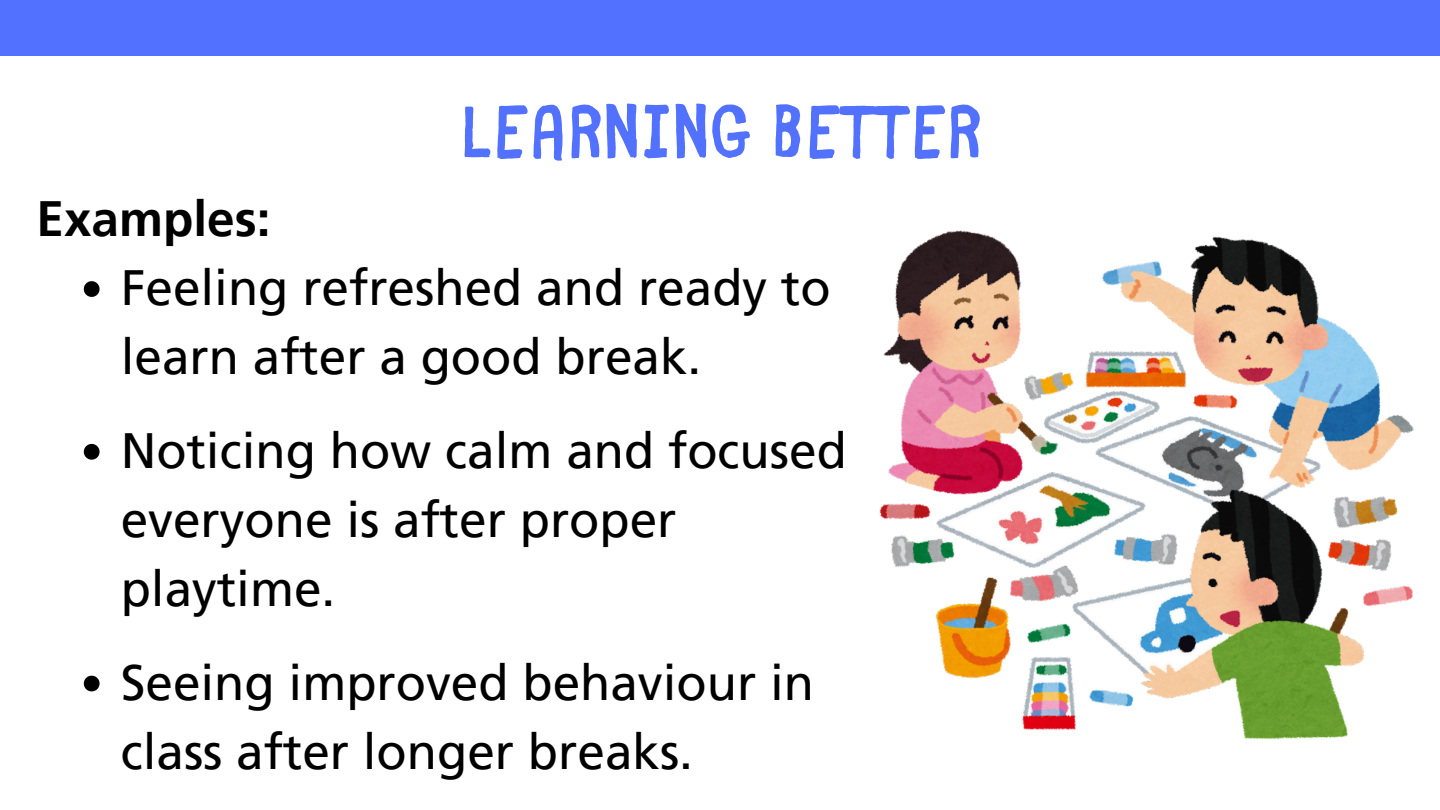
<style>
.page{position:relative;width:1440px;height:810px;background:#fff}
.page>*{position:absolute;margin:0;border:0;box-sizing:border-box;transform-origin:0 0}
.t1{font:75.9px "Bike Park";color:#5271ff}
.t2{font:49.5px/69px "Frutiger LT Pro";color:#000}
.t3{font:700 49.5px "Frutiger LT Pro";color:#000}
</style>
<div class="page">
<div style="left:0;top:0;width:1440px;height:56px;background:#5271ff"></div>
<img style="left:880px;top:231px;width:534px;height:508px">
<svg style="left:84px;top:281px;width:16px;height:16px"></svg>
<svg style="left:84px;top:444px;width:16px;height:16px"></svg>
<svg style="left:84px;top:676px;width:16px;height:15px"></svg>
<p class="t1" style="left:459px;top:68px;width:524px">LEARNING BETTER</p>
<h1 class="t3" style="left:37px;top:189px;width:235px">Examples:</h1>
<h2 class="t2" style="left:121px;top:253px;width:711px">Feeling refreshed and ready to learn after a good break.</h2>
<p class="t2" style="left:121px;top:416px;width:728px">Noticing how calm and focused everyone is after proper playtime.</p>
<p class="t2" style="left:121px;top:648px;width:695px">Seeing improved behaviour in class after longer breaks.</p>
</div>
